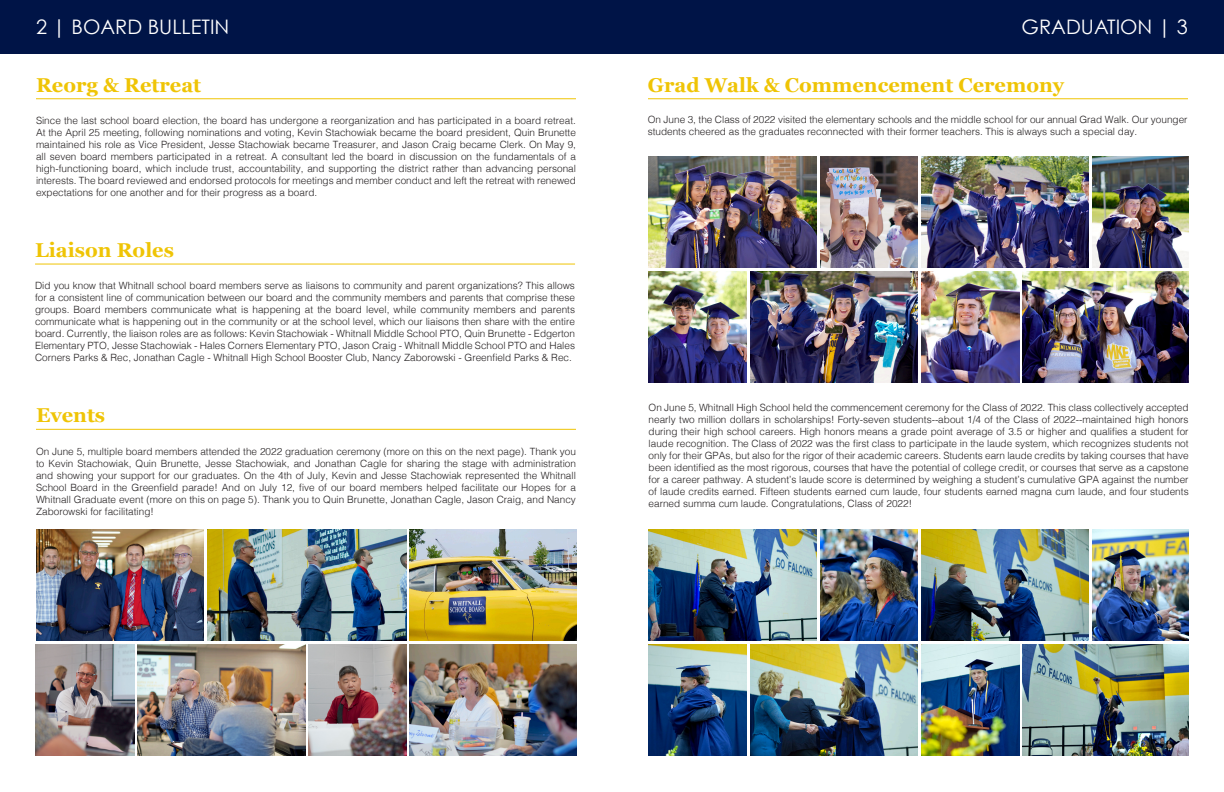
<style>
.page{position:relative;width:1224px;height:792px;background:#fff}
.page>*{position:absolute;margin:0;border:0;box-sizing:border-box;transform-origin:0 0}
.t1{font:700 20px "Georgia";color:#efc405}
.t2{font:20px "Century Gothic";color:#fff}
.t3{font:300 10px/12px "Helvetica";color:#231f20;text-align:justify}
</style>
<div class="page">
<div style="left:0;top:0;width:612px;height:54px;background:#001447"></div>
<div style="left:612px;top:0;width:612px;height:54px;background:#001447"></div>
<hr style="left:648px;top:98px;width:540px;height:1px;background:#efc405">
<hr style="left:36px;top:98px;width:540px;height:1px;background:#efc405">
<hr style="left:36px;top:429px;width:540px;height:1px;background:#efc405">
<hr style="left:35px;top:264px;width:540px;height:1px;background:#efc405">
<img style="left:36px;top:529px;width:167px;height:112px">
<img style="left:410px;top:529px;width:166px;height:112px">
<img style="left:207px;top:529px;width:199px;height:112px">
<img style="left:36px;top:644px;width:98px;height:112px">
<img style="left:309px;top:644px;width:97px;height:112px">
<img style="left:138px;top:644px;width:167px;height:112px">
<img style="left:410px;top:644px;width:166px;height:112px">
<img style="left:820px;top:529px;width:98px;height:112px">
<img style="left:649px;top:529px;width:167px;height:112px">
<img style="left:1093px;top:529px;width:96px;height:112px">
<img style="left:922px;top:529px;width:167px;height:112px">
<img style="left:649px;top:644px;width:98px;height:112px">
<img style="left:922px;top:644px;width:97px;height:112px">
<img style="left:751px;top:644px;width:167px;height:112px">
<img style="left:1023px;top:644px;width:166px;height:112px">
<img style="left:820px;top:156px;width:98px;height:112px">
<img style="left:649px;top:156px;width:167px;height:112px">
<img style="left:1093px;top:156px;width:96px;height:112px">
<img style="left:922px;top:156px;width:167px;height:112px">
<img style="left:649px;top:271px;width:98px;height:112px">
<img style="left:922px;top:271px;width:97px;height:112px">
<img style="left:751px;top:271px;width:167px;height:112px">
<img style="left:1023px;top:271px;width:166px;height:112px">
<p class="t2" style="left:36px;top:15px;width:195px">2 | BOARD BULLETIN</p>
<p class="t1" style="left:36px;top:70px;width:167px">Reorg &amp; Retreat</p>
<p class="t3" style="left:36px;top:114px;width:542px">Since the last school board election, the board has undergone a reorganization and has participated in a board retreat.<br>At the April 25 meeting, following nominations and voting, Kevin Stachowiak became the board president, Quin Brunette maintained his role as Vice President, Jesse Stachowiak became Treasurer, and Jason Craig became Clerk. On May 9, all seven board members participated in a retreat. A consultant led the board in discussion on the fundamentals of a high-functioning board, which include trust, accountability, and supporting the district rather than advancing personal interests. The board reviewed and endorsed protocols for meetings and member conduct and left the retreat with renewed expectations for one another and for their progress as a board.</p>
<p class="t1" style="left:35px;top:235px;width:140px">Liaison Roles</p>
<p class="t3" style="left:35px;top:279px;width:542px">Did you know that Whitnall school board members serve as liaisons to community and parent organizations? This allows for a consistent line of communication between our board and the community members and parents that comprise these groups. Board members communicate what is happening at the board level, while community members and parents communicate what is happening out in the community or at the school level, which our liaisons then share with the entire board. Currently, the liaison roles are as follows: Kevin Stachowiak - Whitnall Middle School PTO, Quin Brunette - Edgerton Elementary PTO, Jesse Stachowiak - Hales Corners Elementary PTO, Jason Craig - Whitnall Middle School PTO and Hales Corners Parks &amp; Rec, Jonathan Cagle - Whitnall High School Booster Club, Nancy Zaborowski - Greenfield Parks &amp; Rec.</p>
<p class="t1" style="left:36px;top:400px;width:71px">Events</p>
<p class="t3" style="left:36px;top:445px;width:542px">On June 5, multiple board members attended the 2022 graduation ceremony (more on this on the next page). Thank you to Kevin Stachowiak, Quin Brunette, Jesse Stachowiak, and Jonathan Cagle for sharing the stage with administration and showing your support for our graduates. On the 4th of July, Kevin and Jesse Stachowiak represented the Whitnall School Board in the Greenfield parade! And on July 12, five of our board members helped facilitate our Hopes for a Whitnall Graduate event (more on this on page 5). Thank you to Quin Brunette, Jonathan Cagle, Jason Craig, and Nancy Zaborowski for facilitating!</p>
<p class="t2" style="left:1022px;top:15px;width:168px">GRADUATION | 3</p>
<p class="t1" style="left:648px;top:70px;width:418px">Grad Walk &amp; Commencement Ceremony</p>
<p class="t3" style="left:648px;top:113px;width:541px">On June 3, the Class of 2022 visited the elementary schools and the middle school for our annual Grad Walk. Our younger students cheered as the graduates reconnected with their former teachers. This is always such a special day.</p>
<p class="t3" style="left:649px;top:400px;width:542px">On June 5, Whitnall High School held the commencement ceremony for the Class of 2022. This class collectively accepted nearly two million dollars in scholarships! Forty-seven students--about 1/4 of the Class of 2022--maintained high honors during their high school careers. High honors means a grade point average of 3.5 or higher and qualifies a student for laude recognition. The Class of 2022 was the first class to participate in the laude system, which recognizes students not only for their GPAs, but also for the rigor of their academic careers. Students earn laude credits by taking courses that have been identified as the most rigorous, courses that have the potential of college credit, or courses that serve as a capstone for a career pathway. A student’s laude score is determined by weighing a student’s cumulative GPA against the number of laude credits earned. Fifteen students earned cum laude, four students earned magna cum laude, and four students earned summa cum laude. Congratulations, Class of 2022!</p>
</div>
